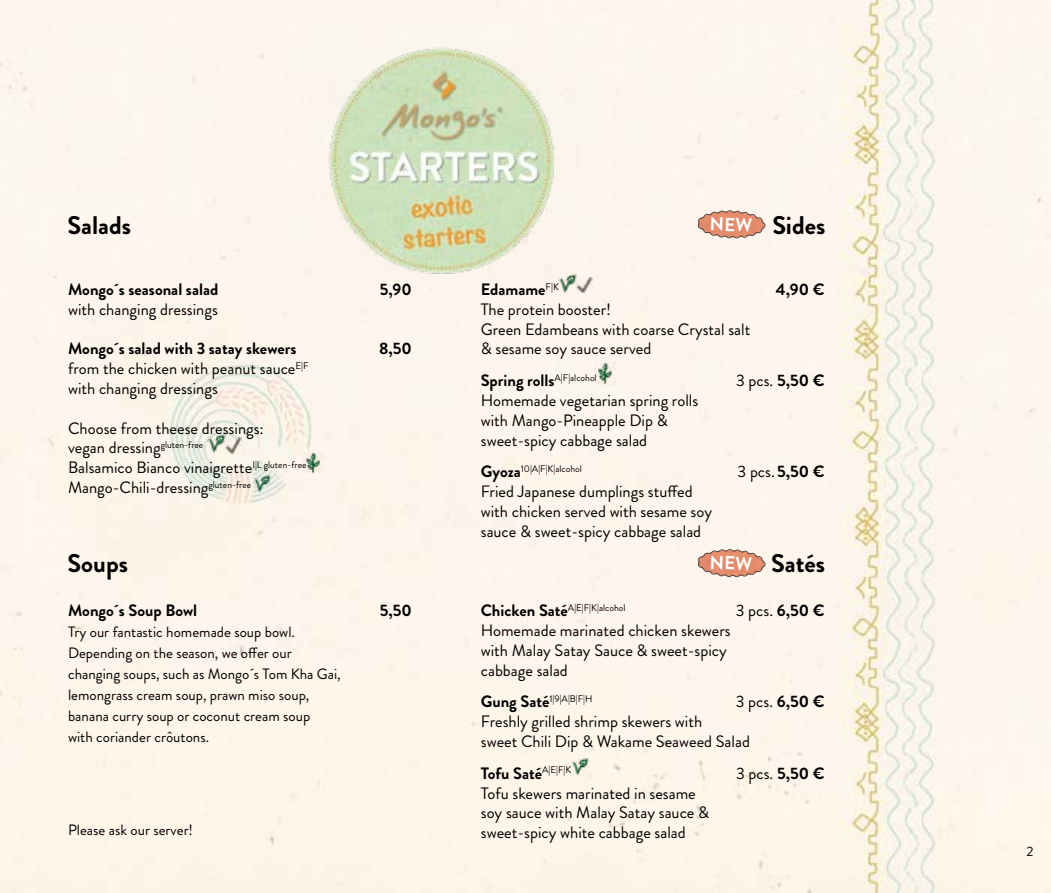
<style>
.page{position:relative;width:1051px;height:893px;background:#fff}
.page>*{position:absolute;margin:0;border:0;box-sizing:border-box;transform-origin:0 0}
.t1{font:700 25.5px "Brandon Grotesque";color:#000}
.t2{font:16.5px/19.8px "Brandon Grotesque";color:#000}
.t3{font:700 16.5px "Brandon Grotesque";color:#000}
.t4{font:15px/21px "Brandon Grotesque";color:#000}
.t5{font:13.5px "Brandon Grotesque";color:#000}
.t6{font:9.6px "Brandon Grotesque";color:#000}
.s1{font-weight:700}
.s2{font-weight:700;font-size:16.5px}
</style>
<div class="page">
<div style="left:0;top:0;width:1050px;height:893px;background:#fef5ec"></div>
<img style="left:253px;top:474px;width:18px;height:18px">
<img style="left:302px;top:452px;width:22px;height:22px">
<img style="left:226px;top:437px;width:16px;height:17px">
<img style="left:208px;top:434px;width:18px;height:20px">
<img style="left:594px;top:362px;width:21px;height:22px">
<img style="left:302px;top:43px;width:276px;height:237px">
<img style="left:575px;top:276px;width:18px;height:18px">
<img style="left:558px;top:273px;width:19px;height:20px">
<img style="left:697px;top:550px;width:1px;height:27px">
<img style="left:571px;top:757px;width:19px;height:18px">
<svg style="left:697px;top:210px;width:68px;height:29px;background:#dfa38b"></svg>
<svg style="left:698px;top:549px;width:67px;height:29px;background:#dea18a"></svg>
<h1 class="t1" style="left:68px;top:207px;width:65px">Salads</h1>
<h1 class="t1" style="left:772px;top:207px;width:55px">Sides</h1>
<p class="t3" style="left:68px;top:278px;width:152px">Mongo´s seasonal salad</p>
<p class="t3" style="left:380px;top:278px;width:33px">5,90</p>
<p class="t2" style="left:68px;top:300px;width:151px">with changing dressings</p>
<p class="t3" style="left:68px;top:337px;width:230px">Mongo´s salad with 3 satay skewers</p>
<p class="t3" style="left:379px;top:337px;width:34px">8,50</p>
<p class="t2" style="left:68px;top:359px;width:242px">from the chicken with peanut sauce<sup>E|F </sup>with changing dressings</p>
<p class="t2" style="left:68px;top:418px;width:240px">Choose from theese dressings:<br>vegan dressing<sup>gluten-free<br></sup>Balsamico Bianco vinaigrette<sup>I|L</sup> <sup>gluten-free </sup>Mango-Chili-dressing<sup>gluten-free</sup></p>
<p class="t3" style="left:480px;top:278px;width:80px">Edamame<sup>F|K</sup></p>
<p class="t3" style="left:775px;top:278px;width:50px">4,90 €</p>
<p class="t2" style="left:480px;top:300px;width:271px">The protein booster!<br>Green Edambeans with coarse Crystal salt &amp; sesame soy sauce served</p>
<p class="t3" style="left:480px;top:369px;width:117px">Spring rolls<sup>A|F|alcohol</sup></p>
<p class="t2" style="left:736px;top:371px;width:90px">3 pcs. <span class="s1">5,50 €</span></p>
<p class="t2" style="left:480px;top:391px;width:219px">Homemade vegetarian spring rolls with Mango-Pineapple Dip &amp; sweet-spicy cabbage salad</p>
<p class="t6" style="left:480px;top:462px;width:103px"><span class="s2">Gyoza</span>10|A|F|K|alcohol</p>
<p class="t2" style="left:737px;top:462px;width:88px">3 pcs.<span class="s1">5,50 €</span></p>
<p class="t2" style="left:480px;top:482px;width:233px">Fried Japanese dumplings stuffed with chicken served with sesame soy sauce &amp; sweet-spicy cabbage salad</p>
<h1 class="t1" style="left:68px;top:545px;width:62px">Soups</h1>
<h1 class="t1" style="left:771px;top:545px;width:55px">Satés</h1>
<p class="t3" style="left:68px;top:599px;width:131px">Mongo´s Soup Bowl</p>
<p class="t3" style="left:380px;top:599px;width:34px">5,50</p>
<p class="t4" style="left:68px;top:622px;width:274px">Try our fantastic homemade soup bowl.<br>Depending on the season, we offer our changing soups, such as Mongo´s Tom Kha Gai, lemongrass cream soup, prawn miso soup, banana curry soup or coconut cream soup<br>with coriander crôutons.</p>
<p class="t4" style="left:68px;top:820px;width:126px">Please ask our server!</p>
<p class="t6" style="left:480px;top:601px;width:146px"><span class="s2">Chicken Saté</span>A|E|F|K|alcohol</p>
<p class="t2" style="left:735px;top:601px;width:90px">3 pcs. <span class="s1">6,50 €</span></p>
<p class="t2" style="left:480px;top:621px;width:251px">Homemade marinated chicken skewers with Malay Satay Sauce &amp; sweet-spicy cabbage salad</p>
<p class="t6" style="left:480px;top:692px;width:113px"><span class="s2">Gung Saté</span>1|9|A|B|F|H</p>
<p class="t2" style="left:735px;top:692px;width:90px">3 pcs. <span class="s1">6,50 €</span></p>
<p class="t2" style="left:480px;top:712px;width:270px">Freshly grilled shrimp skewers with<br>sweet Chili Dip &amp; Wakame Seaweed Salad</p>
<p class="t3" style="left:480px;top:761px;width:92px">Tofu Saté<sup>A|E|F|K</sup></p>
<p class="t2" style="left:736px;top:763px;width:90px">3 pcs. <span class="s1">5,50 €</span></p>
<p class="t2" style="left:480px;top:783px;width:230px">Tofu skewers marinated in sesame soy sauce with Malay Satay sauce &amp; sweet-spicy white cabbage salad</p>
<p class="t5" style="left:1026px;top:842px;width:9px">2</p>
</div>
